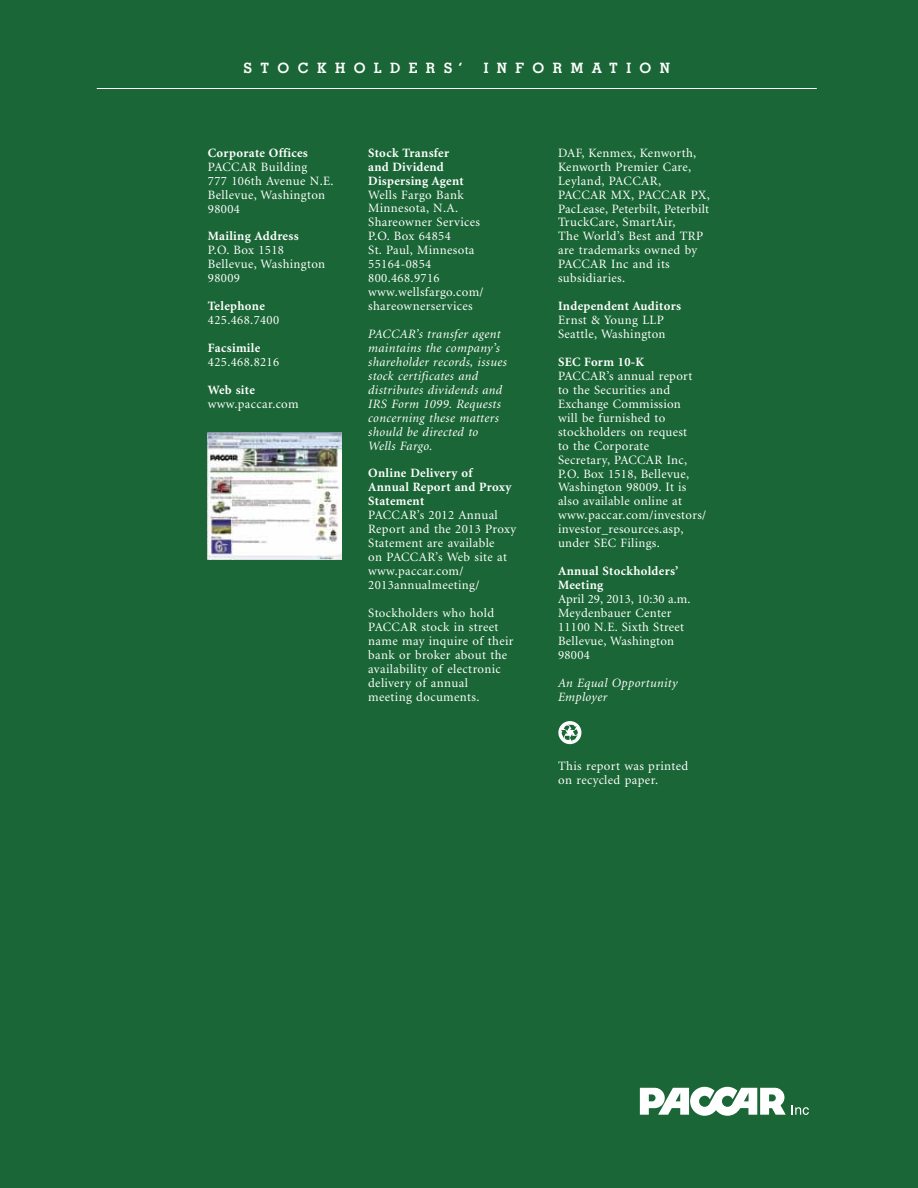
<style>
.page{position:relative;width:918px;height:1188px;background:#1a6636}
.page>*{position:absolute;margin:0;border:0;box-sizing:border-box;transform-origin:0 0}
.t1{font:700 14.25px "Memphis";letter-spacing:.585em;color:#fff}
.t2{font:12.75px/14px "Minion";letter-spacing:.03em;color:#fff}
.t3{font:italic 12.75px/14px "Minion";letter-spacing:.03em;color:#fff}
.t4{font:700 12.75px/14px "Minion";letter-spacing:.025em;color:#fff}
</style>
<div class="page">
<hr style="left:97px;top:88px;width:720px;height:1px;background:#fff">
<svg style="left:558px;top:721px;width:24px;height:23px"></svg>
<svg style="left:640px;top:1087px;width:169px;height:29px"></svg>
<img style="left:208px;top:432px;width:134px;height:127px">
<p class="t1" style="left:243px;top:59px;width:221px">STOCKHOLDERS’</p>
<p class="t1" style="left:484px;top:59px;width:188px">INFORMATION</p>
<p class="t4" style="left:208px;top:146px;width:102px">Corporate Offices</p>
<p class="t2" style="left:208px;top:160px;width:127px">PACCAR Building<br>777 106th Avenue N.E.<br>Bellevue, Washington<br>98004</p>
<p class="t4" style="left:208px;top:230px;width:92px">Mailing Address</p>
<p class="t2" style="left:208px;top:244px;width:119px">P.O. Box 1518<br>Bellevue, Washington<br>98009</p>
<p class="t4" style="left:208px;top:300px;width:58px">Telephone</p>
<p class="t2" style="left:208px;top:314px;width:73px">425.468.7400</p>
<p class="t4" style="left:208px;top:341px;width:54px">Facsimile</p>
<p class="t2" style="left:208px;top:355px;width:73px">425.468.8216</p>
<p class="t4" style="left:208px;top:383px;width:49px">Web site</p>
<p class="t2" style="left:208px;top:397px;width:92px">www.paccar.com</p>
<p class="t4" style="left:368px;top:146px;width:97px">Stock Transfer and Dividend<br>Dispersing Agent</p>
<p class="t2" style="left:368px;top:188px;width:117px">Wells Fargo Bank<br>Minnesota, N.A.<br>Shareowner Services<br>P.O. Box 64854<br>St. Paul, Minnesota<br>55164-0854<br>800.468.9716 www.wellsfargo.com/ shareownerservices</p>
<p class="t3" style="left:368px;top:327px;width:140px">PACCAR’s transfer agent maintains the company’s shareholder records, issues stock certificates and distributes dividends and<br>IRS Form 1099. Requests concerning these matters should be directed to<br>Wells Fargo.</p>
<p class="t4" style="left:368px;top:467px;width:145px">Online Delivery of<br>Annual Report and Proxy<br>Statement</p>
<p class="t2" style="left:368px;top:509px;width:149px">PACCAR’s 2012 Annual<br>Report and the 2013 Proxy<br>Statement are available<br>on PACCAR’s Web site at www.paccar.com/<br>2013annualmeeting/</p>
<p class="t2" style="left:368px;top:606px;width:147px">Stockholders who hold<br>PACCAR stock in street name may inquire of their bank or broker about the availability of electronic delivery of annual meeting documents.</p>
<p class="t2" style="left:558px;top:146px;width:153px">DAF, Kenmex, Kenworth,<br>Kenworth Premier Care,<br>Leyland, PACCAR,<br>PACCAR MX, PACCAR PX,<br>PacLease, Peterbilt, Peterbilt<br>TruckCare, SmartAir,<br>The World’s Best and TRP are trademarks owned by<br>PACCAR Inc and its subsidiaries.</p>
<p class="t4" style="left:558px;top:299px;width:124px">Independent Auditors</p>
<p class="t2" style="left:558px;top:314px;width:109px">Ernst &amp; Young LLP<br>Seattle, Washington</p>
<p class="t4" style="left:558px;top:355px;width:88px">SEC Form 10-K</p>
<p class="t2" style="left:558px;top:369px;width:150px">PACCAR’s annual report<br>to the Securities and<br>Exchange Commission<br>will be furnished to stockholders on request<br>to the Corporate<br>Secretary, PACCAR Inc,<br>P.O. Box 1518, Bellevue,<br>Washington 98009. It is also available online at www.paccar.com/investors/ investor_resources.asp, under SEC Filings.</p>
<p class="t4" style="left:558px;top:565px;width:122px">Annual Stockholders’<br>Meeting</p>
<p class="t2" style="left:558px;top:593px;width:134px">April 29, 2013, 10:30 a.m.<br>Meydenbauer Center<br>11100 N.E. Sixth Street<br>Bellevue, Washington<br>98004</p>
<p class="t3" style="left:558px;top:676px;width:121px">An Equal Opportunity<br>Employer</p>
<p class="t2" style="left:558px;top:760px;width:132px">This report was printed on recycled paper.</p>
</div>
